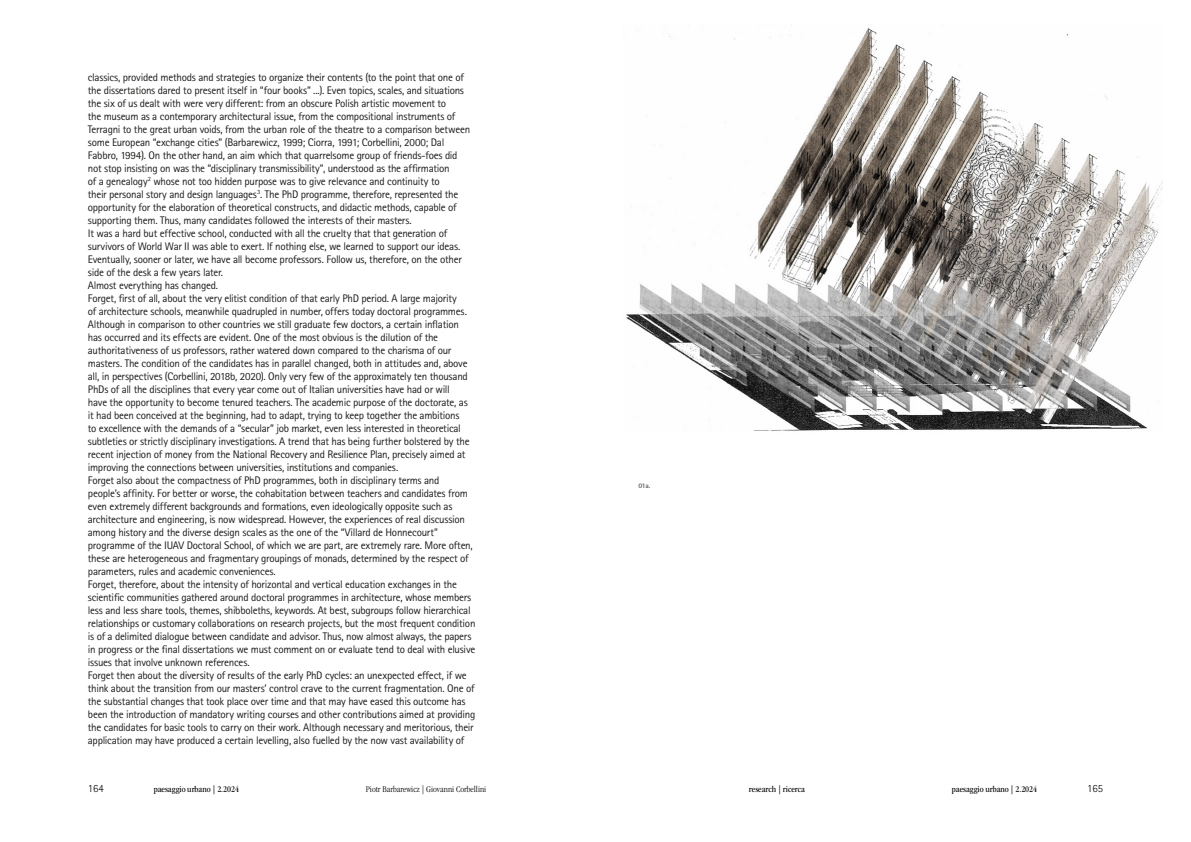
<style>
.page{position:relative;width:1191px;height:842px;background:#fff}
.page>*{position:absolute;margin:0;border:0;box-sizing:border-box;transform-origin:0 0}
.t1{font:11px/13px "Rotis Sans Serif Std";letter-spacing:-.025em;color:#1b1b1a}
.t2{font:300 11px "Rotis Sans Serif Std";color:#000}
.t3{font:condensed 9px "ITC Garamond Std";color:#000}
.t4{font:300 condensed 9px "ITC Garamond Std";color:#000}
.t5{font:800 7px "Rotis Sans Serif Std";color:#646363}
</style>
<div class="page">
<img style="left:626px;top:28px;width:536px;height:404px">
<p class="t1" style="left:88px;top:71px;width:389px">classics, provided methods and strategies to organize their contents (to the point that one of the dissertations dared to present itself in “four books” ...). Even topics, scales, and situations the six of us dealt with were very different: from an obscure Polish artistic movement to<br>the museum as a contemporary architectural issue, from the compositional instruments of Terragni to the great urban voids, from the urban role of the theatre to a comparison between some European “exchange cities” (Barbarewicz, 1999; Ciorra, 1991; Corbellini, 2000; Dal Fabbro, 1994). On the other hand, an aim which that quarrelsome group of friends-foes did<br>not stop insisting on was the “disciplinary transmissibility”, understood as the affirmation<br>of a genealogy<sup>2</sup> whose not too hidden purpose was to give relevance and continuity to<br>their personal story and design languages<sup>3</sup>. The PhD programme, therefore, represented the opportunity for the elaboration of theoretical constructs, and didactic methods, capable of supporting them. Thus, many candidates followed the interests of their masters.<br>It was a hard but effective school, conducted with all the cruelty that that generation of survivors of World War II was able to exert. If nothing else, we learned to support our ideas.<br>Eventually, sooner or later, we have all become professors. Follow us, therefore, on the other side of the desk a few years later.<br>Almost everything has changed.<br>Forget, first of all, about the very elitist condition of that early PhD period. A large majority<br>of architecture schools, meanwhile quadrupled in number, offers today doctoral programmes.<br>Although in comparison to other countries we still graduate few doctors, a certain inflation has occurred and its effects are evident. One of the most obvious is the dilution of the authoritativeness of us professors, rather watered down compared to the charisma of our masters. The condition of the candidates has in parallel changed, both in attitudes and, above all, in perspectives (Corbellini, 2018b, 2020). Only very few of the approximately ten thousand PhDs of all the disciplines that every year come out of Italian universities have had or will<br>have the opportunity to become tenured teachers. The academic purpose of the doctorate, as it had been conceived at the beginning, had to adapt, trying to keep together the ambitions<br>to excellence with the demands of a “secular” job market, even less interested in theoretical subtleties or strictly disciplinary investigations. A trend that has being further bolstered by the recent injection of money from the National Recovery and Resilience Plan, precisely aimed at improving the connections between universities, institutions and companies.<br>Forget also about the compactness of PhD programmes, both in disciplinary terms and<br>people’s affinity. For better or worse, the cohabitation between teachers and candidates from even extremely different backgrounds and formations, even ideologically opposite such as architecture and engineering, is now widespread. However, the experiences of real discussion among history and the diverse design scales as the one of the “Villard de Honnecourt” programme of the IUAV Doctoral School, of which we are part, are extremely rare. More often, these are heterogeneous and fragmentary groupings of monads, determined by the respect of parameters, rules and academic conveniences.<br>Forget, therefore, about the intensity of horizontal and vertical education exchanges in the scientific communities gathered around doctoral programmes in architecture, whose members less and less share tools, themes, shibboleths, keywords. At best, subgroups follow hierarchical relationships or customary collaborations on research projects, but the most frequent condition is of a delimited dialogue between candidate and advisor. Thus, now almost always, the papers in progress or the final dissertations we must comment on or evaluate tend to deal with elusive issues that involve unknown references.<br>Forget then about the diversity of results of the early PhD cycles: an unexpected effect, if we think about the transition from our masters’ control crave to the current fragmentation. One of the substantial changes that took place over time and that may have eased this outcome has been the introduction of mandatory writing courses and other contributions aimed at providing the candidates for basic tools to carry on their work. Although necessary and meritorious, their application may have produced a certain levelling, also fuelled by the now vast availability of</p>
<p class="t4" style="left:366px;top:784px;width:122px">Piotr Barbarewicz | Giovanni Corbellini</p>
<p class="t5" style="left:638px;top:481px;width:13px">01a.</p>
<p class="t2" style="left:88px;top:782px;width:17px">164</p>
<p class="t3" style="left:154px;top:784px;width:87px">paesaggio urbano | 2.2024</p>
<p class="t3" style="left:749px;top:784px;width:57px">research | ricerca</p>
<p class="t3" style="left:951px;top:784px;width:87px">paesaggio urbano | 2.2024</p>
<p class="t2" style="left:1087px;top:782px;width:17px">165</p>
</div>
